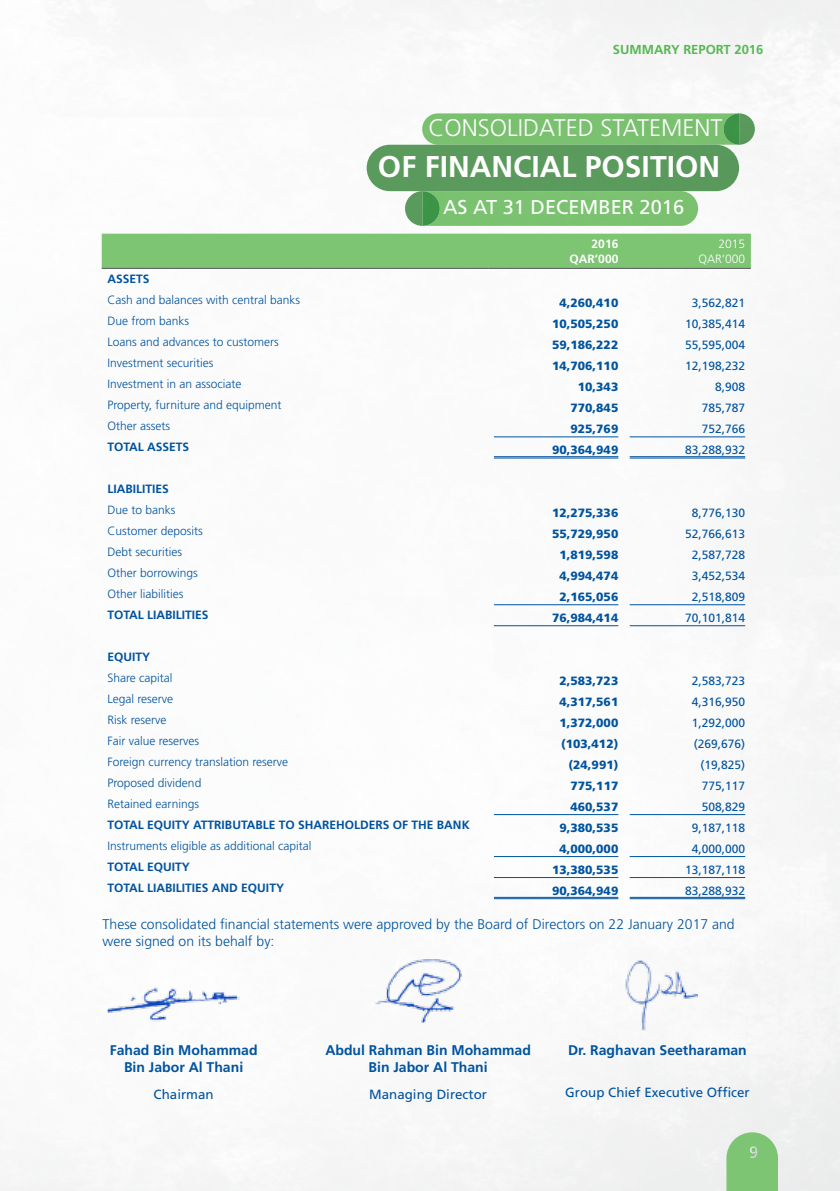
<style>
.page{position:relative;width:840px;height:1191px;background:#fff}
.page>*{position:absolute;margin:0;border:0;box-sizing:border-box;transform-origin:0 0}
.t1{font:700 30px "Frutiger LT";color:#fff}
.t2{font:300 24px "Frutiger CE";color:#fff}
.t3{font:20px "Frutiger";color:#fff}
.t4{font:16px "Frutiger";color:#fff}
.t5{font:300 14px/16.8px "Frutiger LT";color:#00539f}
.t6{font:700 14px/16.8px "Frutiger";color:#00539f;text-align:center}
.t7{font:13.4px "Frutiger";color:#00539f}
.t8{font:700 13px "Frutiger CE";color:#56b951}
.t9{font:300 12px "Frutiger LT";color:#00539f}
.t10{font:12px "Frutiger";color:#00539f}
.t11{font:900 12px "Frutiger LT";color:#00539f}
.t12{font:700 12px "Frutiger LT";color:#00539f}
.t13{font:700 12px/14.4px "Frutiger LT";color:#fff;text-align:right}
.t14{font:300 12px/14.4px "Frutiger CE";color:#fff;text-align:right}
.t15{font:900 12px "Frutiger";color:#00539f}
</style>
<div class="page">
<img style="left:0;top:0;width:839px;height:1191px">
<svg style="left:726px;top:1132px;width:51px;height:59px;background:#88c97e"></svg>
<div style="left:102px;top:234px;width:648px;height:34px;background:#7dc572"></div>
<hr style="left:102px;top:268px;width:386px;height:1px;background:#58595b">
<hr style="left:488px;top:268px;width:135px;height:1px;background:#58595b">
<hr style="left:623px;top:268px;width:127px;height:1px;background:#58595b">
<hr style="left:493px;top:436px;width:125px;height:1px;background:#00539f">
<hr style="left:629px;top:436px;width:115px;height:1px;background:#00539f">
<hr style="left:493px;top:456px;width:125px;height:1px;background:#00539f">
<hr style="left:493px;top:458px;width:125px;height:1px;background:#00539f">
<hr style="left:629px;top:456px;width:115px;height:1px;background:#00539f">
<hr style="left:629px;top:458px;width:115px;height:1px;background:#00539f">
<hr style="left:493px;top:604px;width:125px;height:1px;background:#00539f">
<hr style="left:629px;top:604px;width:115px;height:1px;background:#00539f">
<hr style="left:493px;top:625px;width:125px;height:1px;background:#00539f">
<hr style="left:629px;top:625px;width:115px;height:1px;background:#00539f">
<hr style="left:493px;top:814px;width:125px;height:1px;background:#00539f">
<hr style="left:629px;top:814px;width:115px;height:1px;background:#00539f">
<hr style="left:493px;top:856px;width:125px;height:1px;background:#00539f">
<hr style="left:629px;top:856px;width:115px;height:1px;background:#00539f">
<hr style="left:493px;top:877px;width:125px;height:1px;background:#00539f">
<hr style="left:629px;top:877px;width:115px;height:1px;background:#00539f">
<hr style="left:493px;top:897px;width:125px;height:1px;background:#00539f">
<hr style="left:493px;top:898px;width:125px;height:1px;background:#00539f">
<hr style="left:629px;top:897px;width:115px;height:1px;background:#00539f">
<hr style="left:629px;top:898px;width:115px;height:1px;background:#00539f">
<img style="left:623px;top:958px;width:73px;height:74px">
<img style="left:368px;top:952px;width:100px;height:74px">
<img style="left:108px;top:975px;width:131px;height:48px">
<svg style="left:422px;top:113px;width:332px;height:32px;background:#7bbf72"></svg>
<svg style="left:405px;top:191px;width:292px;height:35px;background:#7abf71"></svg>
<div style="left:366px;top:145px;width:372px;height:46px;background:#5c9d5e;border-radius:23px"></div>
<p class="t8" style="left:612px;top:42px;width:152px">SUMMARY REPORT 2016</p>
<h2 class="t2" style="left:428px;top:114px;width:295px">CONSOLIDATED STATEMENT</h2>
<h1 class="t1" style="left:378px;top:149px;width:343px">OF FINANCIAL POSITION</h1>
<h3 class="t3" style="left:443px;top:195px;width:242px">AS AT 31 DECEMBER 2016</h3>
<p class="t13" style="left:569px;top:237px;width:50px">2016<br>QAR’000</p>
<p class="t14" style="left:698px;top:237px;width:48px">2015<br>QAR’000</p>
<p class="t12" style="left:107px;top:272px;width:44px">ASSETS</p>
<p class="t9" style="left:107px;top:293px;width:194px">Cash and balances with central banks</p>
<p class="t11" style="left:559px;top:296px;width:60px">4,260,410</p>
<p class="t10" style="left:691px;top:296px;width:55px">3,562,821</p>
<p class="t9" style="left:107px;top:314px;width:83px">Due from banks</p>
<p class="t11" style="left:552px;top:317px;width:68px">10,505,250</p>
<p class="t10" style="left:684px;top:317px;width:62px">10,385,414</p>
<p class="t9" style="left:107px;top:335px;width:173px">Loans and advances to customers</p>
<p class="t11" style="left:552px;top:338px;width:68px">59,186,222</p>
<p class="t10" style="left:684px;top:338px;width:62px">55,595,004</p>
<p class="t9" style="left:107px;top:356px;width:107px">Investment securities</p>
<p class="t11" style="left:552px;top:359px;width:68px">14,706,110</p>
<p class="t10" style="left:684px;top:359px;width:62px">12,198,232</p>
<p class="t9" style="left:107px;top:377px;width:136px">Investment in an associate</p>
<p class="t11" style="left:577px;top:380px;width:42px">10,343</p>
<p class="t10" style="left:714px;top:380px;width:32px">8,908</p>
<p class="t9" style="left:107px;top:398px;width:176px">Property, furniture and equipment</p>
<p class="t11" style="left:570px;top:401px;width:49px">770,845</p>
<p class="t10" style="left:701px;top:401px;width:45px">785,787</p>
<p class="t9" style="left:107px;top:419px;width:64px">Other assets</p>
<p class="t11" style="left:570px;top:422px;width:49px">925,769</p>
<p class="t10" style="left:701px;top:422px;width:45px">752,766</p>
<p class="t12" style="left:107px;top:440px;width:83px">TOTAL ASSETS</p>
<p class="t11" style="left:552px;top:442px;width:68px">90,364,949</p>
<p class="t10" style="left:684px;top:443px;width:62px">83,288,932</p>
<p class="t12" style="left:107px;top:482px;width:63px">LIABILITIES</p>
<p class="t9" style="left:107px;top:503px;width:70px">Due to banks</p>
<p class="t11" style="left:552px;top:505px;width:68px">12,275,336</p>
<p class="t10" style="left:691px;top:506px;width:55px">8,776,130</p>
<p class="t9" style="left:107px;top:524px;width:97px">Customer deposits</p>
<p class="t11" style="left:552px;top:526px;width:68px">55,729,950</p>
<p class="t10" style="left:684px;top:527px;width:62px">52,766,613</p>
<p class="t9" style="left:107px;top:545px;width:76px">Debt securities</p>
<p class="t11" style="left:559px;top:547px;width:60px">1,819,598</p>
<p class="t10" style="left:691px;top:548px;width:55px">2,587,728</p>
<p class="t9" style="left:107px;top:566px;width:92px">Other borrowings</p>
<p class="t11" style="left:559px;top:568px;width:60px">4,994,474</p>
<p class="t10" style="left:691px;top:569px;width:55px">3,452,534</p>
<p class="t9" style="left:107px;top:587px;width:77px">Other liabilities</p>
<p class="t11" style="left:559px;top:589px;width:60px">2,165,056</p>
<p class="t10" style="left:691px;top:590px;width:55px">2,518,809</p>
<p class="t12" style="left:107px;top:607px;width:103px">TOTAL LIABILITIES</p>
<p class="t11" style="left:552px;top:610px;width:68px">76,984,414</p>
<p class="t10" style="left:684px;top:611px;width:62px">70,101,814</p>
<p class="t12" style="left:107px;top:649px;width:44px">EQUITY</p>
<p class="t9" style="left:107px;top:671px;width:67px">Share capital</p>
<p class="t11" style="left:559px;top:673px;width:60px">2,583,723</p>
<p class="t10" style="left:691px;top:673px;width:55px">2,583,723</p>
<p class="t9" style="left:107px;top:692px;width:67px">Legal reserve</p>
<p class="t11" style="left:559px;top:694px;width:60px">4,317,561</p>
<p class="t10" style="left:691px;top:694px;width:55px">4,316,950</p>
<p class="t9" style="left:107px;top:713px;width:61px">Risk reserve</p>
<p class="t11" style="left:559px;top:715px;width:60px">1,372,000</p>
<p class="t10" style="left:691px;top:715px;width:55px">1,292,000</p>
<p class="t9" style="left:107px;top:734px;width:93px">Fair value reserves</p>
<p class="t11" style="left:561px;top:736px;width:59px">(103,412)</p>
<p class="t10" style="left:693px;top:736px;width:53px">(269,676)</p>
<p class="t9" style="left:107px;top:754px;width:182px">Foreign currency translation reserve</p>
<p class="t11" style="left:568px;top:757px;width:51px">(24,991)</p>
<p class="t10" style="left:700px;top:757px;width:46px">(19,825)</p>
<p class="t9" style="left:107px;top:775px;width:95px">Proposed dividend</p>
<p class="t11" style="left:570px;top:778px;width:49px">775,117</p>
<p class="t10" style="left:701px;top:778px;width:45px">775,117</p>
<p class="t9" style="left:107px;top:796px;width:93px">Retained earnings</p>
<p class="t11" style="left:570px;top:799px;width:49px">460,537</p>
<p class="t10" style="left:701px;top:799px;width:45px">508,829</p>
<p class="t12" style="left:107px;top:817px;width:363px">TOTAL EQUITY ATTRIBUTABLE TO SHAREHOLDERS OF THE BANK</p>
<p class="t15" style="left:559px;top:820px;width:60px">9,380,535</p>
<p class="t10" style="left:691px;top:820px;width:55px">9,187,118</p>
<p class="t9" style="left:107px;top:838px;width:206px">Instruments eligible as additional capital</p>
<p class="t11" style="left:559px;top:841px;width:60px">4,000,000</p>
<p class="t10" style="left:691px;top:841px;width:55px">4,000,000</p>
<p class="t12" style="left:107px;top:859px;width:84px">TOTAL EQUITY</p>
<p class="t11" style="left:552px;top:862px;width:68px">13,380,535</p>
<p class="t10" style="left:684px;top:862px;width:62px">13,187,118</p>
<p class="t12" style="left:107px;top:880px;width:178px">TOTAL LIABILITIES AND EQUITY</p>
<p class="t11" style="left:552px;top:883px;width:68px">90,364,949</p>
<p class="t10" style="left:684px;top:883px;width:62px">83,288,932</p>
<p class="t5" style="left:102px;top:916px;width:633px">These consolidated financial statements were approved by the Board of Directors on 22 January 2017 and were signed on its behalf by:</p>
<p class="t6" style="left:110px;top:1042px;width:149px">Fahad Bin Mohammad<br>Bin Jabor Al Thani</p>
<p class="t7" style="left:153px;top:1086px;width:61px">Chairman</p>
<p class="t6" style="left:325px;top:1042px;width:207px">Abdul Rahman Bin Mohammad<br>Bin Jabor Al Thani</p>
<p class="t7" style="left:369px;top:1086px;width:119px">Managing Director</p>
<p class="t6" style="left:568px;top:1041px;width:180px">Dr. Raghavan Seetharaman</p>
<p class="t7" style="left:565px;top:1084px;width:186px">Group Chief Executive Officer</p>
<h3 class="t4" style="left:748px;top:1142px;width:10px">9</h3>
</div>
